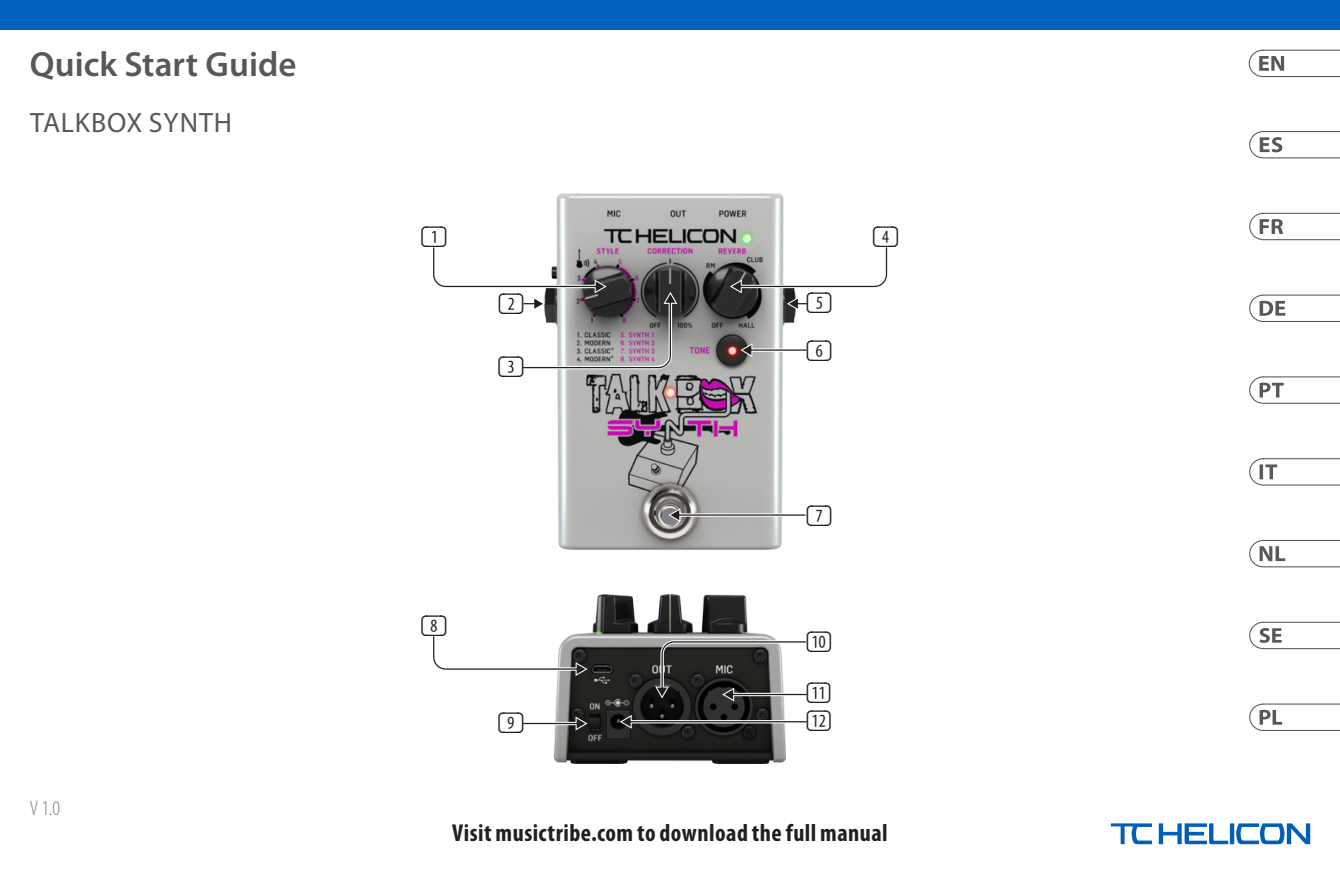
<style>
.page{position:relative;width:1340px;height:874px;background:#fff}
.page>*{position:absolute;margin:0;border:0;box-sizing:border-box;transform-origin:0 0}
.t1{font:600 35px "Myriad Pro";color:#57585a}
.t2{font:28px "Myriad Pro";letter-spacing:.03em;color:#57585a}
.t3{font:27.65px/47.9px "SQF Round Cond 1 D V1";color:#231f20}
.t4{font:27.65px/51.8px "SQF Round Cond 2 D V1";color:#231f20}
.Getting_Started_-_Te{font:700 condensed 24.5px "Myriad Pro";letter-spacing:.02em;color:#231f20}
.CVR_-_Item_Num{font:300 condensed 21px "Myriad Pro";color:#808285}
</style>
<div class="page">
<div style="left:1229px;top:823px;width:5px;height:20px;background:#005fb9"></div>
<svg style="left:1236px;top:823px;width:74px;height:20px"></svg>
<svg style="left:1158px;top:823px;width:70px;height:20px"></svg>
<svg style="left:1110px;top:823px;width:41px;height:20px"></svg>
<div style="left:0;top:0;width:1339px;height:30px;background:#0063be"></div>
<img style="left:556px;top:193px;width:239px;height:356px">
<img style="left:554px;top:594px;width:231px;height:169px">
<svg style="left:433px;top:630px;width:156px;height:47px"></svg>
<hr style="left:505px;top:721px;width:73px;height:3px;background:#fff">
<hr style="left:523px;top:722px;width:55px;height:1px;background:#231f20">
<svg style="left:573px;top:715px;width:16px;height:17px"></svg>
<hr style="left:750px;top:348px;width:56px;height:3px;background:#fff">
<hr style="left:750px;top:349px;width:56px;height:1px;background:#231f20">
<svg style="left:738px;top:342px;width:16px;height:17px"></svg>
<hr style="left:677px;top:513px;width:128px;height:3px;background:#fff">
<hr style="left:677px;top:514px;width:128px;height:1px;background:#231f20">
<svg style="left:666px;top:507px;width:16px;height:16px"></svg>
<svg style="left:633px;top:719px;width:173px;height:4px"></svg>
<hr style="left:629px;top:720px;width:177px;height:2px;background:#231f20">
<svg style="left:617px;top:713px;width:16px;height:17px"></svg>
<svg style="left:653px;top:638px;width:154px;height:65px;background:#636362"></svg>
<svg style="left:433px;top:242px;width:246px;height:129px"></svg>
<svg style="left:727px;top:241px;width:161px;height:71px"></svg>
<svg style="left:1248px;top:49px;width:91px;height:29px"></svg>
<svg style="left:1249px;top:131px;width:90px;height:28px"></svg>
<svg style="left:1249px;top:212px;width:90px;height:29px"></svg>
<svg style="left:1249px;top:294px;width:90px;height:28px"></svg>
<svg style="left:1249px;top:376px;width:90px;height:28px"></svg>
<svg style="left:1249px;top:458px;width:90px;height:28px"></svg>
<svg style="left:1249px;top:539px;width:90px;height:28px"></svg>
<svg style="left:1249px;top:621px;width:90px;height:28px"></svg>
<svg style="left:1249px;top:703px;width:90px;height:28px"></svg>
<h1 class="t1" style="left:30px;top:42px;width:268px">Quick Start Guide</h1>
<p class="t2" style="left:30px;top:105px;width:204px">TALKBOX SYNTH</p>
<p class="CVR_-_Item_Num" style="left:30px;top:796px;width:32px">V 1.0</p>
<p class="t3" style="left:421px;top:214px;width:26px">(1)</p>
<p class="t3" style="left:498px;top:281px;width:26px">(2)</p>
<p class="t3" style="left:498px;top:344px;width:26px">(3)</p>
<p class="t3" style="left:421px;top:603px;width:26px">(8)</p>
<p class="t3" style="left:498px;top:699px;width:26px">(9)</p>
<p class="t3" style="left:806px;top:279px;width:26px">(5) (6)</p>
<p class="t3" style="left:873px;top:214px;width:26px">(4)</p>
<p class="t3" style="left:806px;top:492px;width:26px">(7)</p>
<p class="t4" style="left:806px;top:616px;width:26px">(10) (11)</p>
<p class="t4" style="left:806px;top:696px;width:26px">(12)</p>
<p class="Getting_Started_-_Te" style="left:452px;top:817px;width:437px">Visit musictribe.com to download the full manual</p>
</div>
